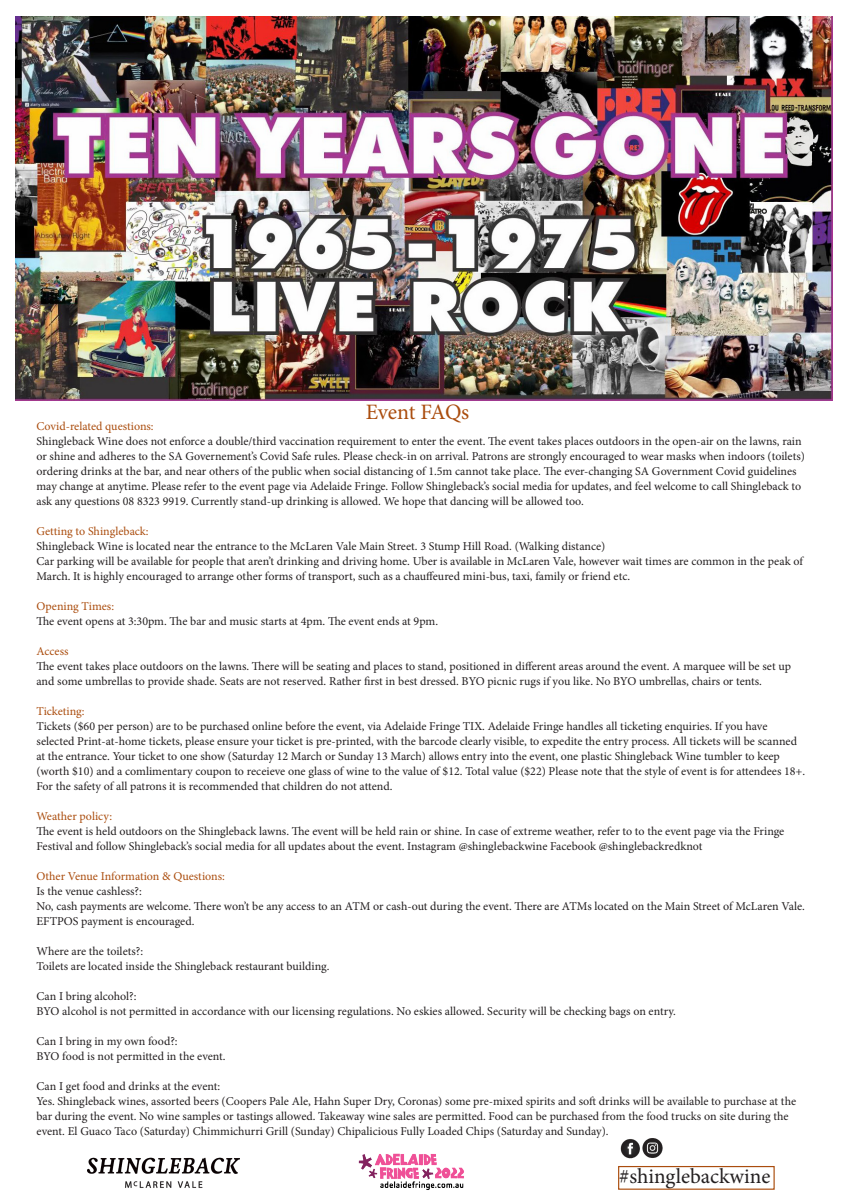
<style>
.page{position:relative;width:842px;height:1191px;background:#fff}
.page>*{position:absolute;margin:0;border:0;box-sizing:border-box;transform-origin:0 0}
.t1{font:22px "Minion Pro";letter-spacing:-.02em;color:#aa4d0e}
.t2{font:21.2px "Minion Pro";color:#231f20}
.t3{font:12px/15px "Minion Pro";color:#231f20}
.t4{font:12px "Minion Pro";color:#aa4d0e}
</style>
<div class="page">
<img style="left:620px;top:1139px;width:20px;height:20px">
<img style="left:642px;top:1138px;width:21px;height:20px">
<div style="left:618px;top:1166px;width:157px;height:23px;border:1px solid #aa4d0e"></div>
<img style="left:15px;top:16px;width:817px;height:384px">
<img style="left:358px;top:1153px;width:106px;height:37px">
<img style="left:87px;top:1157px;width:152px;height:31px">
<p class="t1" style="left:366px;top:398px;width:105px">Event FAQs</p>
<p class="t4" style="left:36px;top:418px;width:119px">Covid-related questions:</p>
<p class="t3" style="left:36px;top:433px;width:770px">Shingleback Wine does not enforce a double/third vaccination requirement to enter the event. The event takes places outdoors in the open-air on the lawns, rain or shine and adheres to the SA Governement’s Covid Safe rules. Please check-in on arrival. Patrons are strongly encouraged to wear masks when indoors (toilets) ordering drinks at the bar, and near others of the public when social distancing of 1.5m cannot take place. The ever-changing SA Government Covid guidelines may change at anytime. Please refer to the event page via Adelaide Fringe. Follow Shingleback’s social media for updates, and feel welcome to call Shingleback to ask any questions 08 8323 9919. Currently stand-up drinking is allowed. We hope that dancing will be allowed too.</p>
<p class="t4" style="left:36px;top:523px;width:114px">Getting to Shingleback:</p>
<p class="t3" style="left:36px;top:538px;width:570px">Shingleback Wine is located near the entrance to the McLaren Vale Main Street. 3 Stump Hill Road. (Walking distance)</p>
<p class="t3" style="left:36px;top:553px;width:768px">Car parking will be available for people that aren’t drinking and driving home. Uber is available in McLaren Vale, however wait times are common in the peak of<br>March. It is highly encouraged to arrange other forms of transport, such as a chauffeured mini-bus, taxi, family or friend etc.</p>
<p class="t4" style="left:36px;top:598px;width:79px">Opening Times:</p>
<p class="t3" style="left:36px;top:613px;width:403px">The event opens at 3:30pm. The bar and music starts at 4pm. The event ends at 9pm.</p>
<p class="t4" style="left:36px;top:643px;width:33px">Access</p>
<p class="t3" style="left:36px;top:658px;width:756px">The event takes place outdoors on the lawns. There will be seating and places to stand, positioned in different areas around the event. A marquee will be set up and some umbrellas to provide shade. Seats are not reserved. Rather first in best dressed. BYO picnic rugs if you like. No BYO umbrellas, chairs or tents.</p>
<p class="t4" style="left:36px;top:703px;width:50px">Ticketing:</p>
<p class="t3" style="left:36px;top:718px;width:732px">Tickets ($60 per person) are to be purchased online before the event, via Adelaide Fringe TIX. Adelaide Fringe handles all ticketing enquiries. If you have</p>
<p class="t3" style="left:36px;top:733px;width:770px">selected Print-at-home tickets, please ensure your ticket is pre-printed, with the barcode clearly visible, to expedite the entry process. All tickets will be scanned at the entrance. Your ticket to one show (Saturday 12 March or Sunday 13 March) allows entry into the event, one plastic Shingleback Wine tumbler to keep (worth $10) and a comlimentary coupon to receieve one glass of wine to the value of $12. Total value ($22) Please note that the style of event is for attendees 18+.<br>For the safety of all patrons it is recommended that children do not attend.</p>
<p class="t4" style="left:36px;top:808px;width:77px">Weather policy:</p>
<p class="t3" style="left:36px;top:823px;width:749px">The event is held outdoors on the Shingleback lawns. The event will be held rain or shine. In case of extreme weather, refer to to the event page via the Fringe<br>Festival and follow Shingleback’s social media for all updates about the event. Instagram @shinglebackwine Facebook @shinglebackredknot</p>
<p class="t4" style="left:36px;top:868px;width:190px">Other Venue Information &amp; Questions:</p>
<p class="t3" style="left:36px;top:883px;width:107px">Is the venue cashless?:</p>
<p class="t3" style="left:36px;top:898px;width:770px">No, cash payments are welcome. There won’t be any access to an ATM or cash-out during the event. There are ATMs located on the Main Street of McLaren Vale.<br>EFTPOS payment is encouraged.</p>
<p class="t3" style="left:36px;top:943px;width:108px">Where are the toilets?:</p>
<p class="t3" style="left:36px;top:958px;width:295px">Toilets are located inside the Shingleback restaurant building.</p>
<p class="t3" style="left:36px;top:988px;width:102px">Can I bring alcohol?:</p>
<p class="t3" style="left:36px;top:1003px;width:641px">BYO alcohol is not permitted in accordance with our licensing regulations. No eskies allowed. Security will be checking bags on entry.</p>
<p class="t3" style="left:36px;top:1033px;width:143px">Can I bring in my own food?:</p>
<p class="t3" style="left:36px;top:1048px;width:191px">BYO food is not permitted in the event.</p>
<p class="t3" style="left:36px;top:1078px;width:185px">Can I get food and drinks at the event:</p>
<p class="t3" style="left:36px;top:1093px;width:761px">Yes. Shingleback wines, assorted beers (Coopers Pale Ale, Hahn Super Dry, Coronas) some pre-mixed spirits and soft drinks will be available to purchase at the bar during the event. No wine samples or tastings allowed. Takeaway wine sales are permitted. Food can be purchased from the food trucks on site during the event. El Guaco Taco (Saturday) Chimmichurri Grill (Sunday) Chipalicious Fully Loaded Chips (Saturday and Sunday).</p>
<p class="t2" style="left:619px;top:1161px;width:153px">#shinglebackwine</p>
</div>
